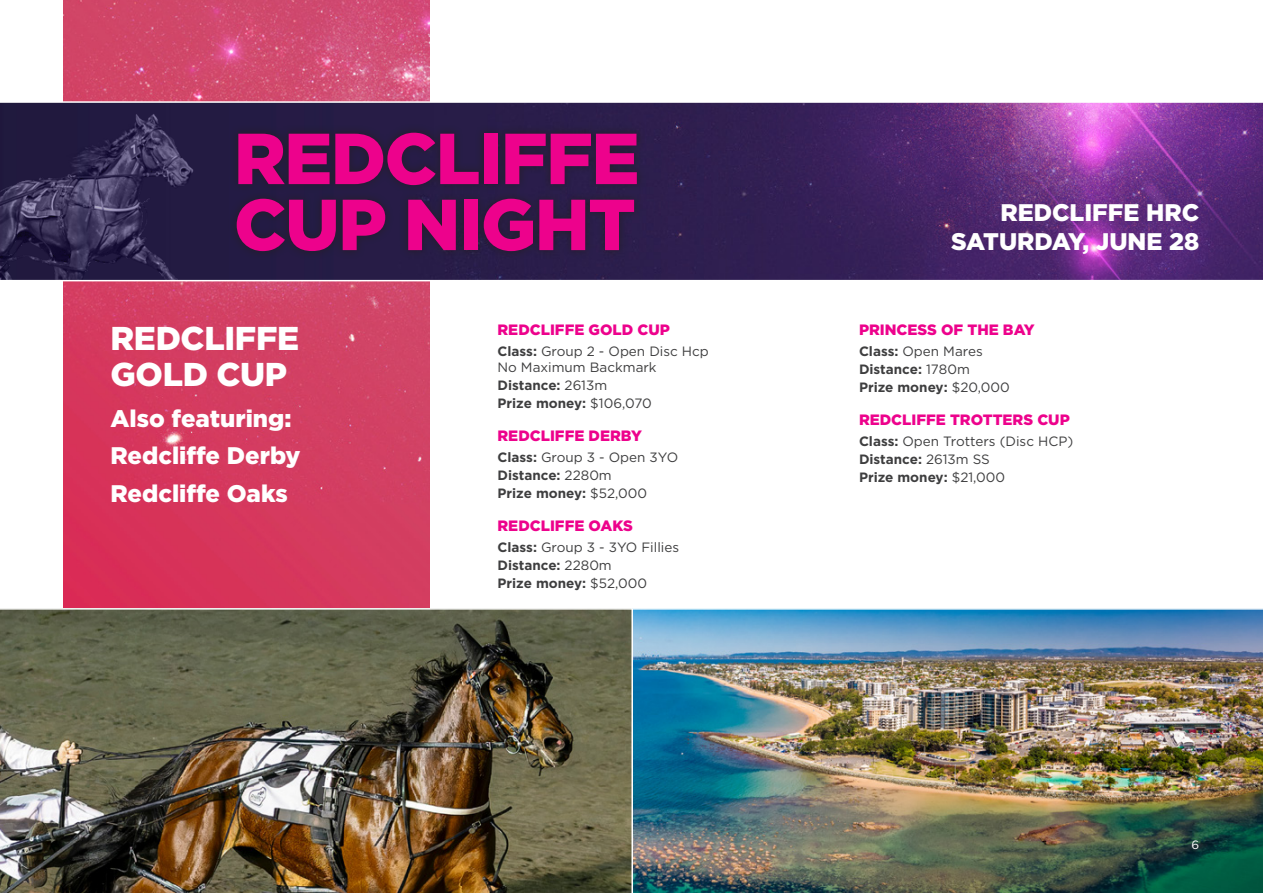
<style>
.page{position:relative;width:1263px;height:893px;background:#fff}
.page>*{position:absolute;margin:0;border:0;box-sizing:border-box;transform-origin:0 0}
.t1{font:900 72px "Gotham";letter-spacing:-.02em;color:#ed028c}
.Side_Blurb_1{font:900 33px/36px "Gotham";letter-spacing:-.01em;color:#fff}
.Side_Blurb_2{font:900 24px "Gotham";color:#fff}
.Race_Info_-_name{font:900 15px "Gotham";color:#ed028c}
.Race_Info{font:700 13.5px "Gotham";color:#3e3e3f}
.Race_Info-2{font:13.5px/16.2px "Gotham";color:#3e3e3f}
.t2{font:12px "Gotham";color:#fff}
.s1{font-weight:700}
.s2{font-weight:400}
</style>
<div class="page">
<img style="left:64px;top:0;width:365px;height:608px">
<img style="left:225px;top:103px;width:1038px;height:177px">
<img style="left:0;top:103px;width:225px;height:177px">
<hr style="left:0;top:101px;width:1263px;height:2px;background:#fff">
<hr style="left:0;top:280px;width:1263px;height:1px;background:#fff">
<img style="left:0;top:608px;width:631px;height:285px">
<img style="left:631px;top:608px;width:632px;height:285px">
<div style="left:227px;top:123px;width:419px;height:138px;background:#231f20;opacity:.75"></div>
<p class="t1" style="left:234px;top:109px;width:407px">REDCLIFFE</p>
<p class="t1" style="left:234px;top:175px;width:403px">CUP NIGHT</p>
<p class="Side_Blurb_2" style="left:1000px;top:196px;width:200px">REDCLIFFE HRC</p>
<p class="Side_Blurb_2" style="left:951px;top:225px;width:250px">SATURDAY, JUNE 28</p>
<p class="Side_Blurb_1" style="left:111px;top:320px;width:190px">REDCLIFFE<br>GOLD CUP</p>
<p class="Side_Blurb_2" style="left:111px;top:402px;width:182px">Also featuring:</p>
<p class="Side_Blurb_2" style="left:111px;top:439px;width:192px">Redcliffe Derby</p>
<p class="Side_Blurb_2" style="left:111px;top:477px;width:179px">Redcliffe Oaks</p>
<p class="Race_Info_-_name" style="left:497px;top:320px;width:174px">REDCLIFFE GOLD CUP</p>
<p class="Race_Info-2" style="left:497px;top:342px;width:213px"><span class="s1">Class:</span> Group 2 - Open Disc Hcp<br>No Maximum Backmark</p>
<p class="Race_Info" style="left:497px;top:376px;width:111px">Distance: <span class="s2">2613m</span></p>
<p class="Race_Info" style="left:497px;top:395px;width:156px">Prize money: <span class="s2">$106,070</span></p>
<p class="Race_Info_-_name" style="left:497px;top:426px;width:146px">REDCLIFFE DERBY</p>
<p class="Race_Info-2" style="left:497px;top:449px;width:182px"><span class="s1">Class:</span> Group 3 - Open 3YO</p>
<p class="Race_Info" style="left:497px;top:466px;width:116px">Distance: <span class="s2">2280m</span></p>
<p class="Race_Info" style="left:497px;top:485px;width:151px">Prize money: <span class="s2">$52,000</span></p>
<p class="Race_Info_-_name" style="left:497px;top:516px;width:137px">REDCLIFFE OAKS</p>
<p class="Race_Info-2" style="left:497px;top:539px;width:183px"><span class="s1">Class:</span> Group 3 - 3YO Fillies</p>
<p class="Race_Info" style="left:497px;top:556px;width:116px">Distance: <span class="s2">2280m</span></p>
<p class="Race_Info" style="left:497px;top:575px;width:151px">Prize money: <span class="s2">$52,000</span></p>
<p class="Race_Info_-_name" style="left:859px;top:320px;width:177px">PRINCESS OF THE BAY</p>
<p class="Race_Info-2" style="left:859px;top:342px;width:125px"><span class="s1">Class:</span> Open Mares</p>
<p class="Race_Info" style="left:859px;top:360px;width:112px">Distance: <span class="s2">1780m</span></p>
<p class="Race_Info" style="left:859px;top:379px;width:152px">Prize money: <span class="s2">$20,000</span></p>
<p class="Race_Info_-_name" style="left:859px;top:409px;width:212px">REDCLIFFE TROTTERS CUP</p>
<p class="Race_Info-2" style="left:859px;top:432px;width:216px"><span class="s1">Class:</span> Open Trotters (Disc HCP)</p>
<p class="Race_Info" style="left:859px;top:450px;width:132px">Distance: <span class="s2">2613m SS</span></p>
<p class="Race_Info" style="left:859px;top:469px;width:148px">Prize money: <span class="s2">$21,000</span></p>
<p class="t2" style="left:1191px;top:837px;width:9px">6</p>
</div>
